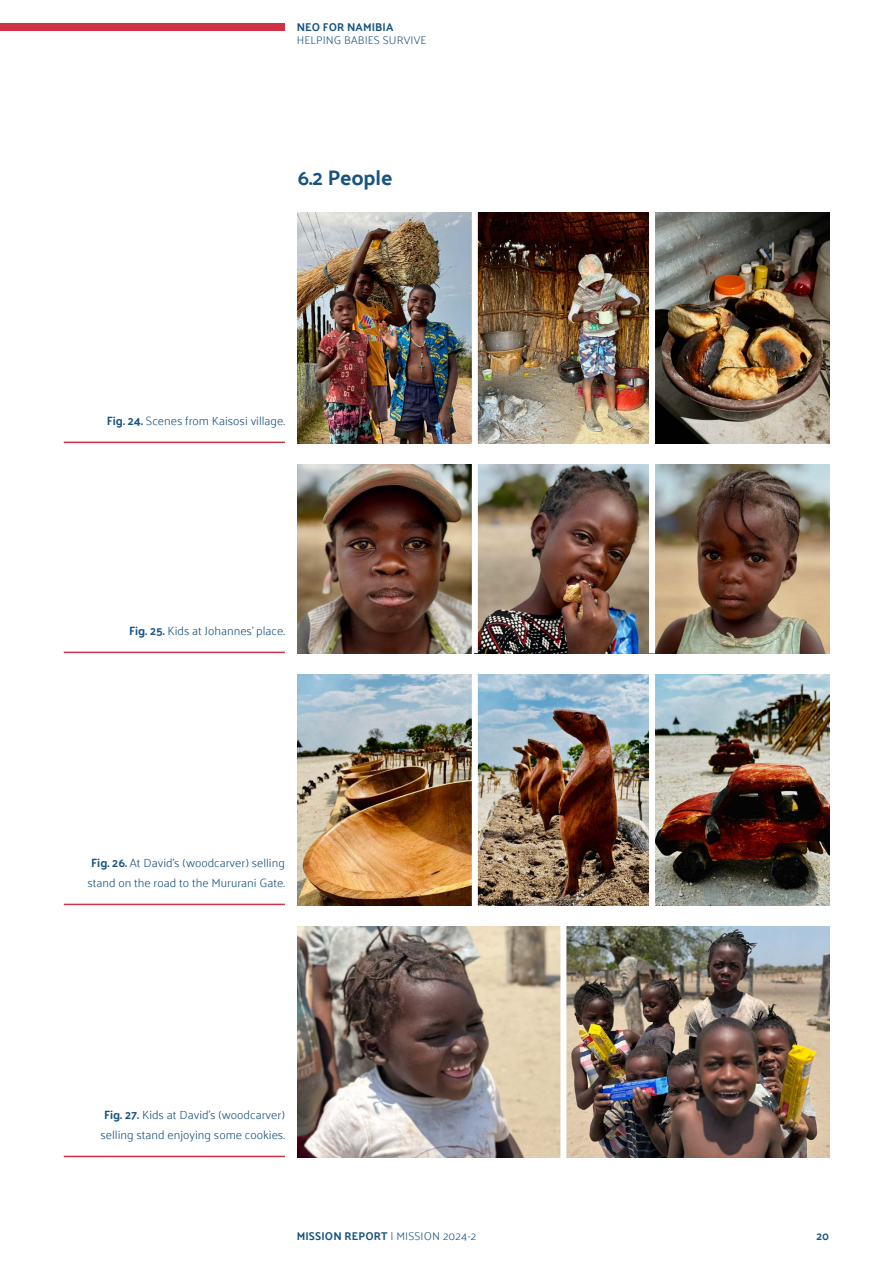
<style>
.page{position:relative;width:893px;height:1263px;background:#fff}
.page>*{position:absolute;margin:0;border:0;box-sizing:border-box;transform-origin:0 0}
.t1{font:700 21px "Palanquin";letter-spacing:-.01em;color:#185380}
.t2{font:300 12px/19.5px "Palanquin";color:#185380;text-align:center}
.t3{font:300 11.25px "Palanquin";letter-spacing:.01em;color:#185380}
.t4{font:700 11.25px "Palanquin";letter-spacing:.01em;color:#185380}
.s1{font-weight:700}
</style>
<div class="page">
<div style="left:0;top:23px;width:285px;height:8px;background:#ce3145"></div>
<hr style="left:64px;top:442px;width:221px;height:1px;background:#ce3145">
<hr style="left:64px;top:652px;width:221px;height:1px;background:#ce3145">
<img style="left:298px;top:212px;width:174px;height:231px">
<img style="left:298px;top:464px;width:174px;height:189px">
<img style="left:478px;top:212px;width:351px;height:231px">
<img style="left:478px;top:464px;width:351px;height:189px">
<div style="left:649px;top:211px;width:6px;height:233px;background:#fff"></div>
<div style="left:649px;top:462px;width:6px;height:191px;background:#fff"></div>
<hr style="left:64px;top:904px;width:221px;height:1px;background:#ce3145">
<img style="left:298px;top:674px;width:531px;height:231px">
<div style="left:472px;top:674px;width:6px;height:233px;background:#fff"></div>
<div style="left:649px;top:674px;width:6px;height:233px;background:#fff"></div>
<hr style="left:64px;top:1156px;width:221px;height:1px;background:#ce3145">
<img style="left:298px;top:926px;width:531px;height:231px">
<div style="left:560px;top:923px;width:6px;height:236px;background:#fff"></div>
<p class="t4" style="left:297px;top:20px;width:98px">NEO FOR NAMIBIA</p>
<p class="t3" style="left:297px;top:34px;width:131px">HELPING BABIES SURVIVE</p>
<h1 class="t1" style="left:298px;top:166px;width:96px">6.2 People</h1>
<p class="t2" style="left:107px;top:411px;width:180px"><span class="s1">Fig. 24.</span> Scenes from Kaisosi village.</p>
<p class="t2" style="left:129px;top:621px;width:157px"><span class="s1">Fig. 25.</span> Kids at Johannes’ place.</p>
<p class="t2" style="left:87px;top:853px;width:199px"><span class="s1">Fig. 26.</span> At David’s (woodcarver) selling stand on the road to the Mururani Gate.</p>
<p class="t2" style="left:101px;top:1105px;width:186px;text-align:left"><span class="s1">Fig. 27.</span> Kids at David’s (woodcarver) selling stand enjoying some cookies.</p>
<p class="t3" style="left:297px;top:1229px;width:181px"><span class="s1">MISSION REPORT</span> | MISSION 2024-2</p>
<p class="t4" style="left:816px;top:1229px;width:14px">20</p>
</div>
